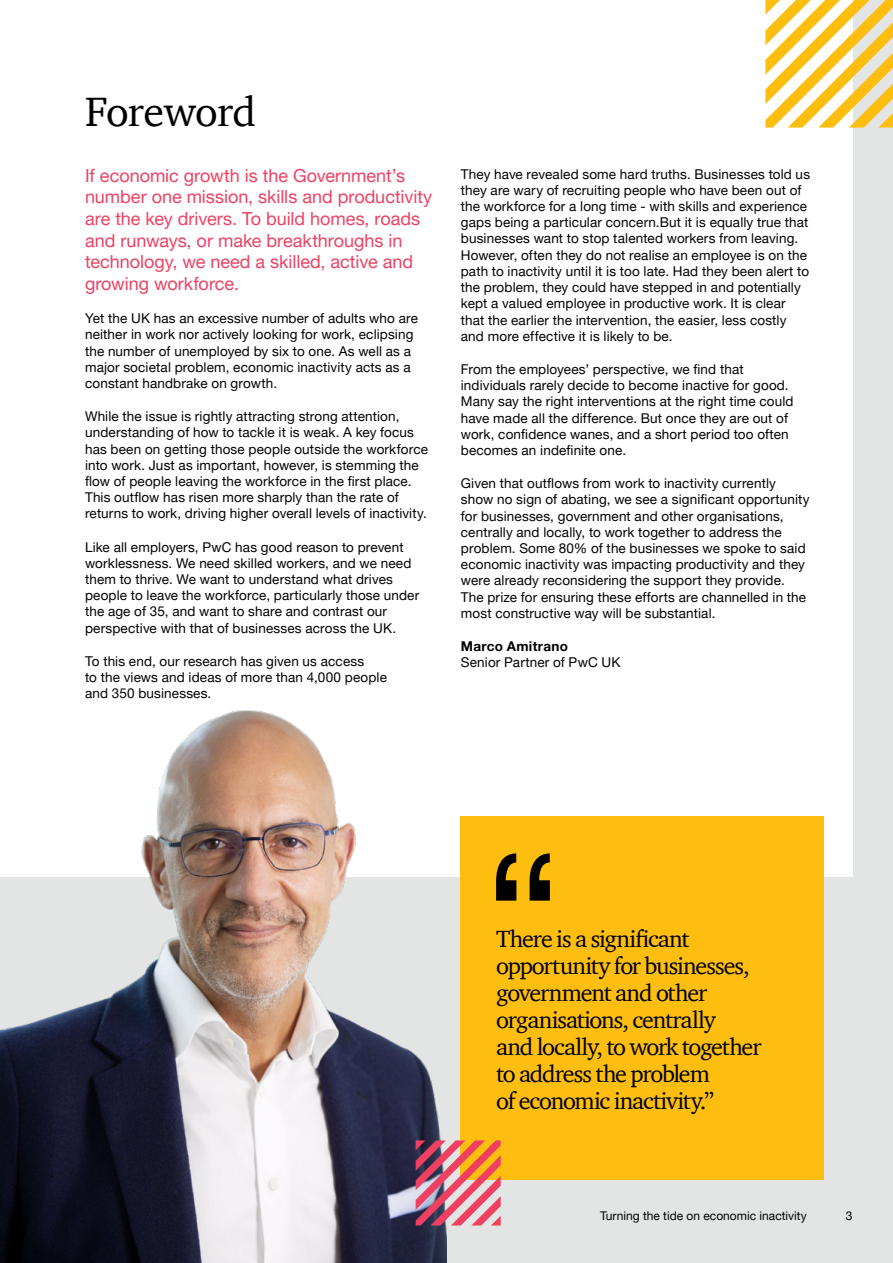
<style>
.page{position:relative;width:893px;height:1263px;background:#e3e5e5}
.page>*{position:absolute;margin:0;border:0;box-sizing:border-box;transform-origin:0 0}
.t1{font:42px "ITC Charter Com";letter-spacing:-.02em;color:#000}
.t2{font:24px/27px "ITC Charter Com";letter-spacing:-.045em;color:#000}
.t3{font:18px/21.6px "Helvetica Neue LT Pro";color:#ef4062}
.t4{font:13.5px/16.2px "Helvetica Neue LT Pro";letter-spacing:.01em;color:#000}
.t5{font:700 13.5px "Helvetica Neue LT Pro";letter-spacing:.02em;color:#000}
.t6{font:12px "Helvetica Neue LT Pro";color:#000}
</style>
<div class="page">
<div style="left:0;top:0;width:853px;height:876px;background:#fff"></div>
<img style="left:0;top:710px;width:446px;height:553px">
<svg style="left:765px;top:0;width:128px;height:128px"></svg>
<div style="left:461px;top:816px;width:363px;height:364px;background:#febe10"></div>
<svg style="left:496px;top:853px;width:54px;height:48px"></svg>
<svg style="left:416px;top:1140px;width:85px;height:85px"></svg>
<h1 class="t1" style="left:85px;top:86px;width:173px">Foreword</h1>
<h3 class="t3" style="left:85px;top:164px;width:349px">If economic growth is the Government’s number one mission, skills and productivity are the key drivers. To build homes, roads and runways, or make breakthroughs in technology, we need a skilled, active and growing workforce.</h3>
<p class="t4" style="left:85px;top:310px;width:334px">Yet the UK has an excessive number of adults who are neither in work nor actively looking for work, eclipsing the number of unemployed by six to one. As well as a major societal problem, economic inactivity acts as a constant handbrake on growth.</p>
<p class="t4" style="left:85px;top:408px;width:344px">While the issue is rightly attracting strong attention, understanding of how to tackle it is weak. A key focus has been on getting those people outside the workforce into work. Just as important, however, is stemming the flow of people leaving the workforce in the first place.<br>This outflow has risen more sharply than the rate of returns to work, driving higher overall levels of inactivity.</p>
<p class="t4" style="left:85px;top:538px;width:336px">Like all employers, PwC has good reason to prevent worklessness. We need skilled workers, and we need them to thrive. We want to understand what drives people to leave the workforce, particularly those under the age of 35, and want to share and contrast our perspective with that of businesses across the UK.</p>
<p class="t4" style="left:85px;top:652px;width:303px">To this end, our research has given us access<br>to the views and ideas of more than 4,000 people and 350 businesses.</p>
<p class="t4" style="left:461px;top:165px;width:351px">They have revealed some hard truths. Businesses told us they are wary of recruiting people who have been out of the workforce for a long time - with skills and experience gaps being a particular concern.But it is equally true that businesses want to stop talented workers from leaving.<br>However, often they do not realise an employee is on the path to inactivity until it is too late. Had they been alert to the problem, they could have stepped in and potentially kept a valued employee in productive work. It is clear that the earlier the intervention, the easier, less costly and more effective it is likely to be.</p>
<p class="t4" style="left:461px;top:361px;width:334px">From the employees’ perspective, we find that individuals rarely decide to become inactive for good.<br>Many say the right interventions at the right time could have made all the difference. But once they are out of work, confidence wanes, and a short period too often becomes an indefinite one.</p>
<p class="t4" style="left:461px;top:475px;width:350px">Given that outflows from work to inactivity currently show no sign of abating, we see a significant opportunity for businesses, government and other organisations, centrally and locally, to work together to address the problem. Some 80% of the businesses we spoke to said economic inactivity was impacting productivity and they were already reconsidering the support they provide.<br>The prize for ensuring these efforts are channelled in the most constructive way will be substantial.</p>
<p class="t5" style="left:461px;top:638px;width:109px">Marco Amitrano</p>
<p class="t4" style="left:461px;top:654px;width:161px">Senior Partner of PwC UK</p>
<h2 class="t2" style="left:496px;top:925px;width:267px">There is a significant opportunity for businesses, government and other organisations, centrally<br>and locally, to work together to address the problem<br>of economic inactivity.”</h2>
<p class="t6" style="left:600px;top:1208px;width:208px">Turning the tide on economic inactivity</p>
<p class="t6" style="left:846px;top:1208px;width:8px">3</p>
</div>
